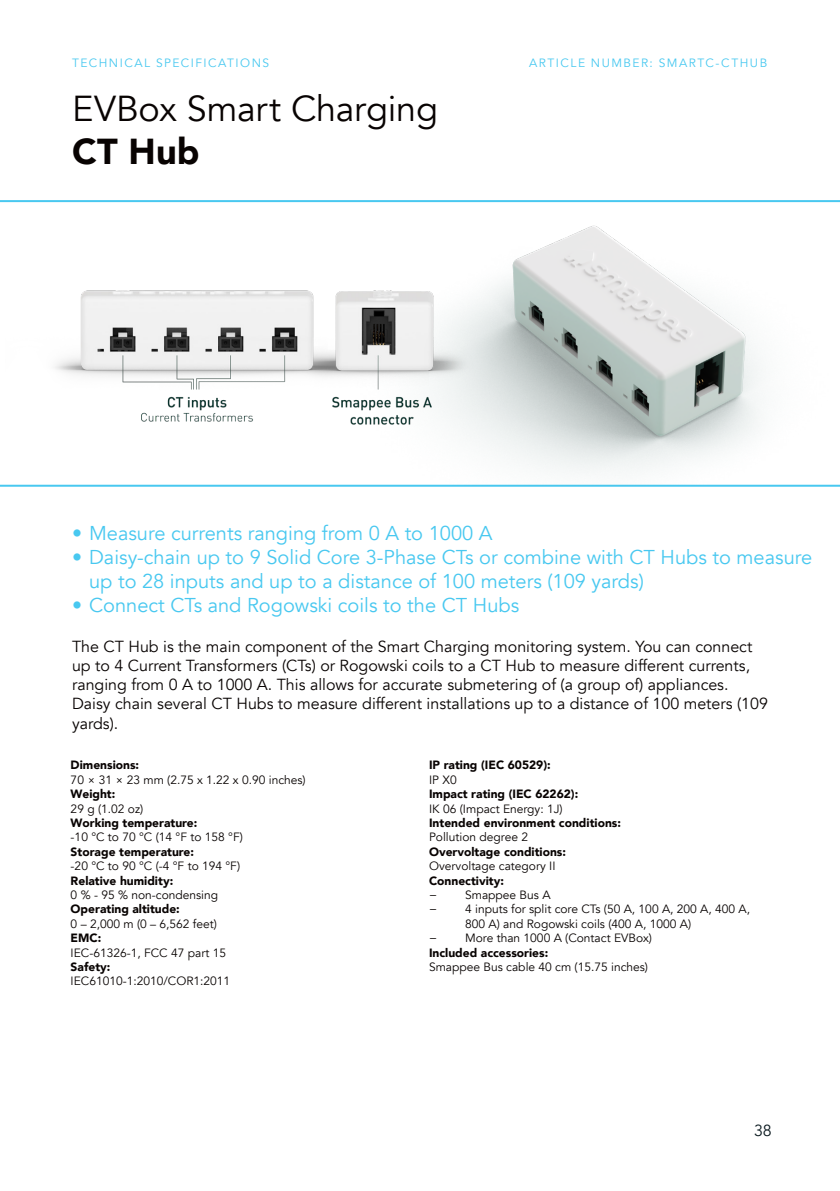
<style>
.page{position:relative;width:840px;height:1191px;background:#fff}
.page>*{position:absolute;margin:0;border:0;box-sizing:border-box;transform-origin:0 0}
.Chapter_Head{font:36px/43.2px "Avenir";letter-spacing:-.005em;color:#080302}
.t1{font:20px/24px "Avenir";color:#48c8f0}
.t2{font:16px/19.2px "Avenir";color:#080302}
.t3{font:16px "Avenir";color:#0a191f}
.t4{font:12px/14.4px "Avenir";color:#080302}
.t5{font:900 12px/14.4px "Avenir";color:#080302}
.t6{font:12px "Avenir";letter-spacing:.12em;color:#48c8f0}
.s1{font-weight:900}
.s2{font-weight:400}
</style>
<div class="page">
<svg style="left:0;top:200px;width:839px;height:287px"></svg>
<img style="left:306px;top:200px;width:533px;height:286px">
<img style="left:6px;top:251px;width:511px;height:202px">
<p class="t6" style="left:72px;top:55px;width:198px">TECHNICAL SPECIFICATIONS</p>
<p class="t6" style="left:529px;top:55px;width:239px">ARTICLE NUMBER: SMARTC-CTHUB</p>
<p class="Chapter_Head" style="left:72px;top:88px;width:367px">EVBox Smart Charging<br><span class="s1">CT Hub</span></p>
<p class="t1" style="left:72px;top:521px;width:422px">• Measure currents ranging from 0 A to 1000 A</p>
<p class="t1" style="left:89px;top:545px;width:724px;text-indent:-17px">• Daisy-chain up to 9 Solid Core 3-Phase CTs or combine with CT Hubs to measure up to 28 inputs and up to a distance of 100 meters (109 yards)</p>
<p class="t1" style="left:72px;top:593px;width:448px">• Connect CTs and Rogowski coils to the CT Hubs</p>
<p class="t2" style="left:72px;top:637px;width:697px">The CT Hub is the main component of the Smart Charging monitoring system. You can connect up to 4 Current Transformers (CTs) or Rogowski coils to a CT Hub to measure different currents, ranging from 0 A to 1000 A. This allows for accurate submetering of (a group of) appliances.<br>Daisy chain several CT Hubs to measure different installations up to a distance of 100 meters (109 yards).</p>
<p class="t4" style="left:71px;top:758px;width:236px"><span class="s1">Dimensions:<br></span>70 × 31 × 23 mm (2.75 x 1.22 x 0.90 inches)</p>
<p class="t4" style="left:71px;top:787px;width:74px"><span class="s1">Weight:<br></span>29 g (1.02 oz)</p>
<p class="t4" style="left:71px;top:815px;width:173px"><span class="s1">Working temperature:<br></span>-10 °C to 70 °C (14 °F to 158 °F)</p>
<p class="t4" style="left:71px;top:844px;width:171px"><span class="s1">Storage temperature:<br></span>-20 °C to 90 °C (-4 °F to 194 °F)</p>
<p class="t4" style="left:71px;top:873px;width:149px"><span class="s1">Relative humidity:<br></span>0 % - 95 % non-condensing</p>
<p class="t4" style="left:71px;top:902px;width:148px"><span class="s1">Operating altitude:<br></span>0 – 2,000 m (0 – 6,562 feet)</p>
<p class="t4" style="left:71px;top:931px;width:157px"><span class="s1">EMC:<br></span>IEC-61326-1, FCC 47 part 15</p>
<p class="t4" style="left:71px;top:959px;width:161px"><span class="s1">Safety:<br></span>IEC61010-1:2010/COR1:2011</p>
<p class="t5" style="left:429px;top:757px;width:123px">IP rating (IEC 60529):<br><span class="s2">IP X0</span></p>
<p class="t5" style="left:429px;top:786px;width:151px">Impact rating (IEC 62262):<br><span class="s2">IK 06 (Impact Energy: 1J)</span></p>
<p class="t5" style="left:429px;top:815px;width:193px">Intended environment conditions:<br><span class="s2">Pollution degree 2</span></p>
<p class="t5" style="left:429px;top:844px;width:138px">Overvoltage conditions:<br><span class="s2">Overvoltage category II</span></p>
<p class="t5" style="left:429px;top:873px;width:76px">Connectivity:</p>
<p class="t4" style="left:429px;top:887px;width:9px">−</p>
<p class="t4" style="left:465px;top:887px;width:87px">Smappee Bus A</p>
<p class="t4" style="left:429px;top:902px;width:9px">−</p>
<p class="t4" style="left:465px;top:902px;width:286px">4 inputs for split core CTs (50 A, 100 A, 200 A, 400 A,<br>800 A) and Rogowski coils (400 A, 1000 A)</p>
<p class="t4" style="left:429px;top:931px;width:9px">−</p>
<p class="t4" style="left:465px;top:931px;width:188px">More than 1000 A (Contact EVBox)</p>
<p class="t4" style="left:429px;top:945px;width:220px"><span class="s1">Included accessories:<br></span>Smappee Bus cable 40 cm (15.75 inches)</p>
<h3 class="t3" style="left:753px;top:1121px;width:19px">38</h3>
</div>
